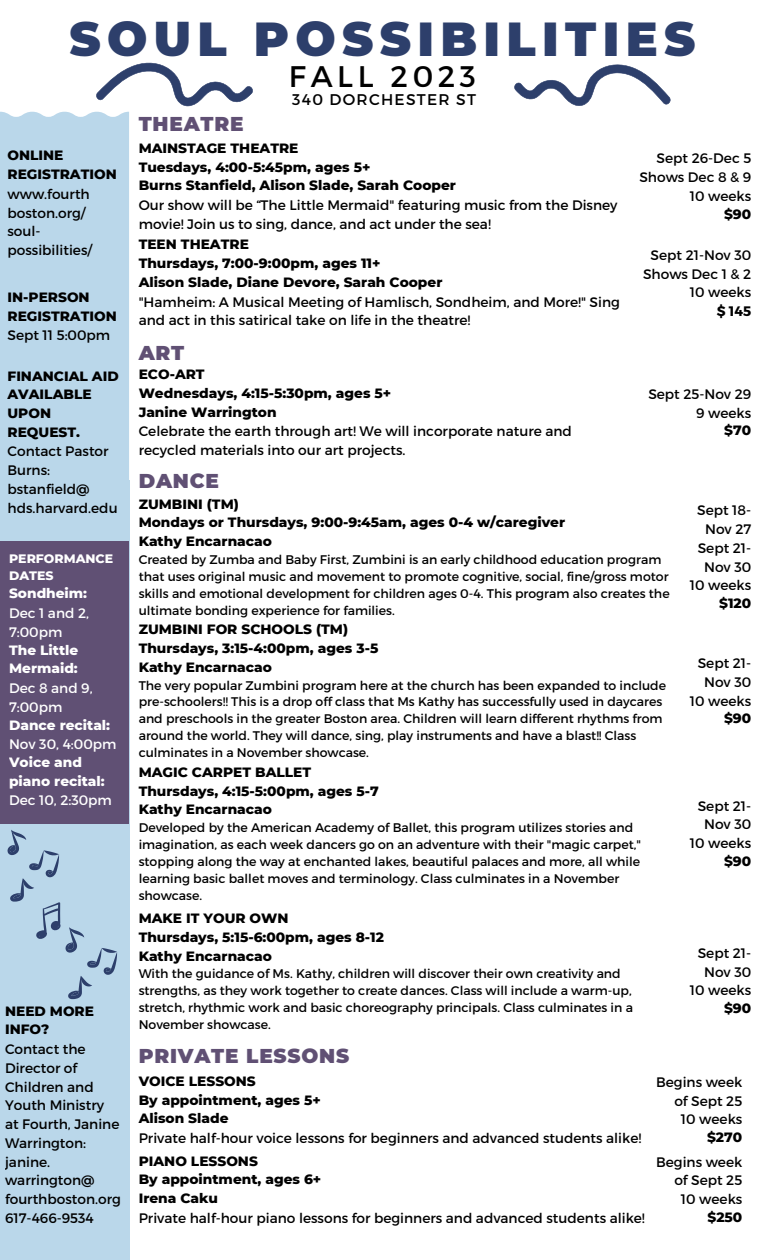
<style>
.page{position:relative;width:765px;height:1260px;background:#fff}
.page>*{position:absolute;margin:0;border:0;box-sizing:border-box;transform-origin:0 0}
.t1{font:900 47.62px "Montserrat";letter-spacing:.135em;color:#2d3f6b}
.t2{font:29.75px "Montserrat";letter-spacing:.155em;color:#000}
.t3{font:900 20px "Montserrat";letter-spacing:.04em;color:#605074}
.t4{font:15.5px "Montserrat";letter-spacing:.08em;color:#000}
.t5{font:13.75px/18.8px "Montserrat";color:#000}
.t6{font:800 13.75px/18.8px "Montserrat";color:#000}
.t7{font:800 13.75px/18.8px "Montserrat";color:#fff}
.t8{font:13.75px/18.8px "Montserrat";color:#fff}
.t9{font:700 13.75px "Montserrat";color:#000}
.t10{font:12.5px/16.9px "Montserrat";color:#000}
.t11{font:800 12.5px/16.9px "Montserrat";color:#fff}
</style>
<div class="page">
<div style="left:0;top:112px;width:129px;height:368px;background:#bad7ea"></div>
<div style="left:0;top:480px;width:129px;height:780px;background:#bad7ea"></div>
<div style="left:0;top:542px;width:129px;height:282px;background:#605074"></div>
<svg style="left:93px;top:62px;width:160px;height:111px"></svg>
<svg style="left:514px;top:64px;width:157px;height:42px"></svg>
<svg style="left:8px;top:830px;width:109px;height:169px"></svg>
<p class="t1" style="left:70px;top:10px;width:627px">SOUL POSSIBILITIES</p>
<p class="t2" style="left:289px;top:57px;width:189px">FALL 2023</p>
<p class="t4" style="left:292px;top:90px;width:185px">340 DORCHESTER ST</p>
<p class="t3" style="left:139px;top:112px;width:106px">THEATRE</p>
<p class="t6" style="left:8px;top:146px;width:111px">ONLINE<br>REGISTRATION</p>
<p class="t5" style="left:8px;top:184px;width:84px">www.fourth</p>
<p class="t5" style="left:8px;top:203px;width:80px">boston.org/</p>
<p class="t5" style="left:8px;top:221px;width:86px">soul&shy;possibilities/</p>
<p class="t6" style="left:8px;top:288px;width:111px">IN-PERSON<br>REGISTRATION</p>
<p class="t5" style="left:8px;top:325px;width:104px">Sept 11 5:00pm</p>
<p class="t6" style="left:8px;top:366px;width:113px">FINANCIAL AID<br>AVAILABLE<br>UPON<br>REQUEST.</p>
<p class="t5" style="left:8px;top:441px;width:103px">Contact Pastor<br>Burns:</p>
<p class="t5" style="left:8px;top:479px;width:84px">bstanfield@</p>
<p class="t5" style="left:8px;top:498px;width:112px">hds.harvard.edu</p>
<p class="t11" style="left:9px;top:550px;width:106px">PERFORMANCE<br>DATES</p>
<p class="t7" style="left:9px;top:584px;width:80px">Sondheim:</p>
<p class="t8" style="left:9px;top:603px;width:81px">Dec 1 and 2,<br>7:00pm</p>
<p class="t7" style="left:9px;top:640px;width:71px">The Little<br>Mermaid:</p>
<p class="t8" style="left:9px;top:678px;width:85px">Dec 8 and 9,<br>7:00pm</p>
<p class="t7" style="left:9px;top:715px;width:103px">Dance recital:</p>
<p class="t8" style="left:9px;top:734px;width:109px">Nov 30, 4:00pm</p>
<p class="t7" style="left:9px;top:753px;width:97px">Voice and piano recital:</p>
<p class="t8" style="left:9px;top:791px;width:104px">Dec 10, 2:30pm</p>
<p class="t6" style="left:5px;top:1001px;width:91px">NEED MORE<br>INFO?</p>
<p class="t5" style="left:5px;top:1039px;width:101px">Contact the<br>Director of<br>Children and<br>Youth Ministry</p>
<p class="t5" style="left:5px;top:1114px;width:116px">at Fourth, Janine<br>Warrington:</p>
<p class="t5" style="left:5px;top:1152px;width:47px">janine.</p>
<p class="t5" style="left:5px;top:1170px;width:91px">warrington@</p>
<p class="t5" style="left:5px;top:1189px;width:117px">fourthboston.org</p>
<p class="t5" style="left:5px;top:1208px;width:90px">617-466-9534</p>
<p class="t6" style="left:139px;top:139px;width:161px">MAINSTAGE THEATRE</p>
<p class="t6" style="left:139px;top:157px;width:233px">Tuesdays, 4:00-5:45pm, ages 5+</p>
<p class="t6" style="left:139px;top:176px;width:319px">Burns Stanfield, Alison Slade, Sarah Cooper</p>
<p class="t5" style="left:139px;top:195px;width:480px">Our show will be “The Little Mermaid" featuring music from the Disney movie! Join us to sing, dance, and act under the sea!</p>
<p class="t6" style="left:139px;top:235px;width:112px">TEEN THEATRE</p>
<p class="t6" style="left:139px;top:254px;width:243px">Thursdays, 7:00-9:00pm, ages 11+</p>
<p class="t6" style="left:139px;top:273px;width:305px">Alison Slade, Diane Devore, Sarah Cooper</p>
<p class="t5" style="left:139px;top:292px;width:483px">"Hamheim: A Musical Meeting of Hamlisch, Sondheim, and More!" Sing and act in this satirical take on life in the theatre!</p>
<p class="t3" style="left:139px;top:340px;width:47px">ART</p>
<p class="t6" style="left:139px;top:365px;width:68px">ECO-ART</p>
<p class="t6" style="left:139px;top:384px;width:254px">Wednesdays, 4:15-5:30pm, ages 5+</p>
<p class="t6" style="left:139px;top:402px;width:140px">Janine Warrington</p>
<p class="t5" style="left:139px;top:421px;width:435px">Celebrate the earth through art! We will incorporate nature and recycled materials into our art projects.</p>
<p class="t3" style="left:139px;top:469px;width:82px">DANCE</p>
<p class="t5" style="left:657px;top:148px;width:96px">Sept 26-Dec 5</p>
<p class="t5" style="left:639px;top:167px;width:113px">Shows Dec 8 &amp; 9</p>
<p class="t5" style="left:690px;top:186px;width:63px">10 weeks</p>
<p class="t6" style="left:724px;top:204px;width:29px">$90</p>
<p class="t5" style="left:651px;top:245px;width:102px">Sept 21-Nov 30</p>
<p class="t5" style="left:643px;top:264px;width:110px">Shows Dec 1 &amp; 2</p>
<p class="t5" style="left:690px;top:282px;width:63px">10 weeks</p>
<p class="t9" style="left:717px;top:302px;width:36px">$ 145</p>
<p class="t5" style="left:648px;top:384px;width:104px">Sept 25-Nov 29</p>
<p class="t5" style="left:696px;top:403px;width:57px">9 weeks</p>
<p class="t6" style="left:724px;top:421px;width:28px">$70</p>
<p class="t6" style="left:139px;top:494px;width:102px">ZUMBINI (TM)</p>
<p class="t6" style="left:139px;top:513px;width:428px">Mondays or Thursdays, 9:00-9:45am, ages 0-4 w/caregiver</p>
<p class="t6" style="left:139px;top:532px;width:135px">Kathy Encarnacao</p>
<p class="t10" style="left:139px;top:550px;width:533px">Created by Zumba and Baby First, Zumbini is an early childhood education program that uses original music and movement to promote cognitive, social, fine/gross motor skills and emotional development for children ages 0-4. This program also creates the ultimate bonding experience for families.</p>
<p class="t6" style="left:139px;top:620px;width:211px">ZUMBINI FOR SCHOOLS (TM)</p>
<p class="t6" style="left:139px;top:639px;width:241px">Thursdays, 3:15-4:00pm, ages 3-5</p>
<p class="t6" style="left:139px;top:657px;width:135px">Kathy Encarnacao</p>
<p class="t10" style="left:139px;top:676px;width:529px">The very popular Zumbini program here at the church has been expanded to include pre-schoolers!! This is a drop off class that Ms Kathy has successfully used in daycares and preschools in the greater Boston area. Children will learn different rhythms from around the world. They will dance, sing, play instruments and have a blast!! Class culminates in a November showcase.</p>
<p class="t6" style="left:139px;top:762px;width:174px">MAGIC CARPET BALLET</p>
<p class="t6" style="left:139px;top:781px;width:242px">Thursdays, 4:15-5:00pm, ages 5-7</p>
<p class="t6" style="left:139px;top:800px;width:135px">Kathy Encarnacao</p>
<p class="t10" style="left:139px;top:819px;width:504px">Developed by the American Academy of Ballet, this program utilizes stories and imagination, as each week dancers go on an adventure with their "magic carpet," stopping along the way at enchanted lakes, beautiful palaces and more, all while learning basic ballet moves and terminology. Class culminates in a November showcase.</p>
<p class="t6" style="left:139px;top:909px;width:151px">MAKE IT YOUR OWN</p>
<p class="t6" style="left:139px;top:928px;width:247px">Thursdays, 5:15-6:00pm, ages 8-12</p>
<p class="t6" style="left:139px;top:946px;width:135px">Kathy Encarnacao</p>
<p class="t10" style="left:139px;top:965px;width:496px">With the guidance of Ms. Kathy, children will discover their own creativity and strengths, as they work together to create dances. Class will include a warm-up, stretch, rhythmic work and basic choreography principals. Class culminates in a November showcase.</p>
<p class="t3" style="left:139px;top:1044px;width:212px">PRIVATE LESSONS</p>
<p class="t5" style="left:697px;top:500px;width:56px;text-align:center">Sept 18-<br>Nov 27</p>
<p class="t5" style="left:698px;top:538px;width:55px;text-align:center">Sept 21-<br>Nov 30</p>
<p class="t5" style="left:690px;top:575px;width:63px">10 weeks</p>
<p class="t6" style="left:719px;top:594px;width:34px">$120</p>
<p class="t5" style="left:698px;top:653px;width:55px;text-align:center">Sept 21-<br>Nov 30</p>
<p class="t5" style="left:690px;top:691px;width:63px">10 weeks</p>
<p class="t6" style="left:724px;top:709px;width:29px">$90</p>
<p class="t5" style="left:698px;top:796px;width:55px;text-align:center">Sept 21-<br>Nov 30</p>
<p class="t5" style="left:690px;top:833px;width:63px">10 weeks</p>
<p class="t6" style="left:724px;top:852px;width:29px">$90</p>
<p class="t5" style="left:698px;top:943px;width:55px;text-align:center">Sept 21-<br>Nov 30</p>
<p class="t5" style="left:690px;top:980px;width:63px">10 weeks</p>
<p class="t6" style="left:724px;top:999px;width:29px">$90</p>
<p class="t6" style="left:139px;top:1072px;width:119px">VOICE LESSONS</p>
<p class="t6" style="left:139px;top:1090px;width:184px">By appointment, ages 5+</p>
<p class="t6" style="left:139px;top:1109px;width:91px">Alison Slade</p>
<p class="t5" style="left:139px;top:1128px;width:504px">Private half-hour voice lessons for beginners and advanced students alike!</p>
<p class="t6" style="left:139px;top:1151px;width:121px">PIANO LESSONS</p>
<p class="t6" style="left:139px;top:1170px;width:184px">By appointment, ages 6+</p>
<p class="t6" style="left:139px;top:1189px;width:81px">Irena Caku</p>
<p class="t5" style="left:139px;top:1208px;width:508px">Private half-hour piano lessons for beginners and advanced students alike!</p>
<p class="t5" style="left:656px;top:1072px;width:88px;text-align:right">Begins week of Sept 25</p>
<p class="t5" style="left:681px;top:1109px;width:63px">10 weeks</p>
<p class="t6" style="left:707px;top:1128px;width:37px">$270</p>
<p class="t5" style="left:656px;top:1152px;width:88px;text-align:right">Begins week of Sept 25</p>
<p class="t5" style="left:681px;top:1189px;width:63px">10 weeks</p>
<p class="t6" style="left:707px;top:1208px;width:36px">$250</p>
</div>
